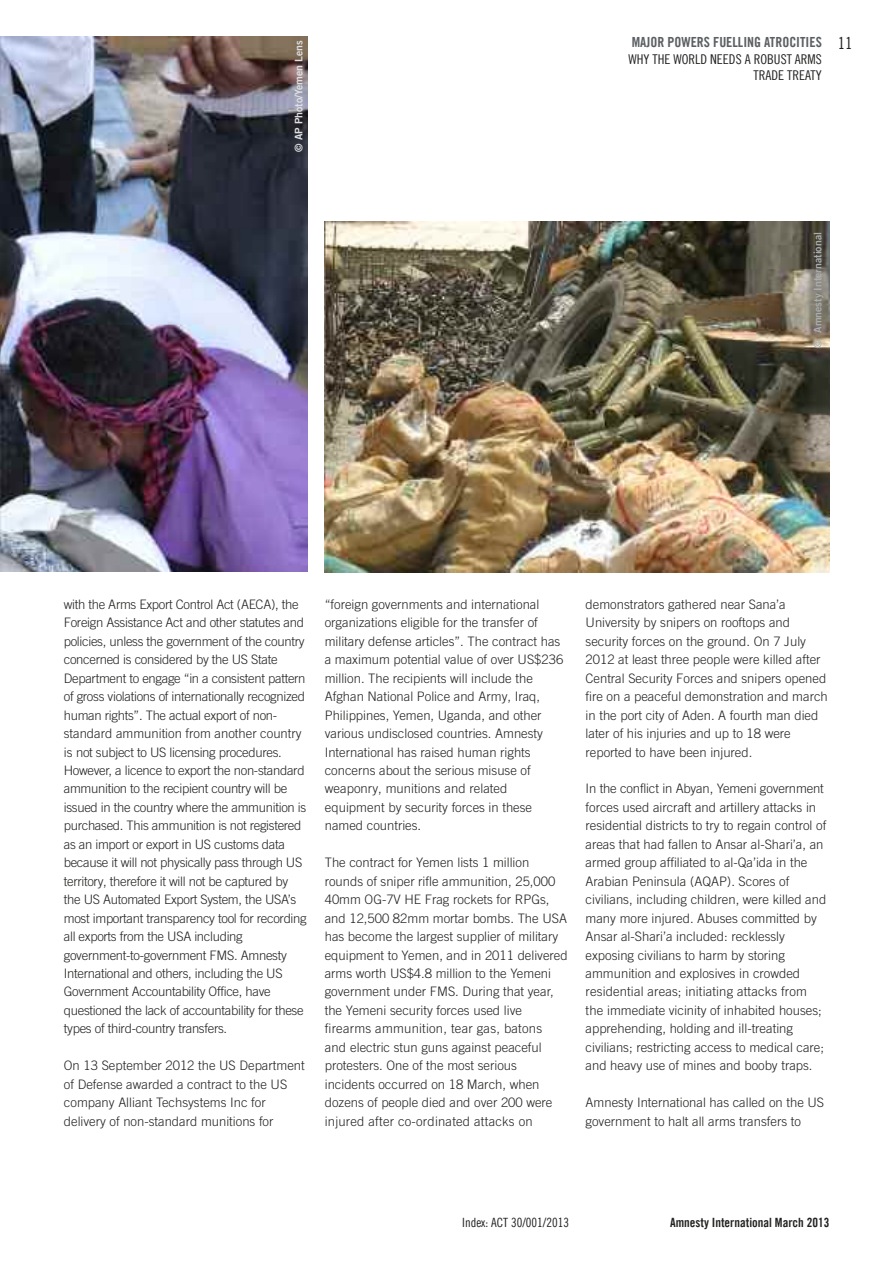
<style>
.page{position:relative;width:893px;height:1263px;background:#fff}
.page>*{position:absolute;margin:0;border:0;box-sizing:border-box;transform-origin:0 0}
.t1{font:16.5px "Amnesty Trade Gothic Cn 18";color:#222221}
.t2{font:13.95px "Amnesty Trade Gothic Bd Cn 20";color:#5a5f62}
.t3{font:13.5px/16.2px "Amnesty Trade Gothic Cn 18";color:#222221;text-align:right}
.t4{font:300 13.05px/18.5px "Amnesty Trade Gothic";color:#222221}
.t5{font:300 13.05px/18.5px "Amnesty Trade Gothic";letter-spacing:-.02em;color:#222221}
.t6{font:12.75px "Amnesty Trade Gothic Bd Cn 20";color:#222221}
.t7{font:12.75px "Amnesty Trade Gothic Cn 18";color:#222221}
.t8{font:10.5px "Amnesty Trade Gothic Bd 2";color:#a9adb0}
.t9{font:10.5px "Amnesty Trade Gothic Bd 2";color:#dee0e2}
</style>
<div class="page">
<img style="left:325px;top:221px;width:504px;height:351px">
<img style="left:0;top:37px;width:308px;height:535px">
<p class="t9" style="left:292px;top:152px;width:113px;rotate:-90deg">© AP Photo/Yemen Lens</p>
<p class="t2" style="left:632px;top:33px;width:192px">MAJOR POWERS FUELLING ATROCITIES</p>
<p class="t3" style="left:628px;top:50px;width:195px">WHY THE WORLD NEEDS A ROBUST ARMS<br>TRADE TREATY</p>
<p class="t1" style="left:838px;top:33px;width:16px">11</p>
<p class="t8" style="left:811px;top:348px;width:117px;rotate:-90deg">© Amnesty International</p>
<p class="t5" style="left:64px;top:595px;width:244px">with the Arms Export Control Act (AECA), the Foreign Assistance Act and other statutes and policies, unless the government of the country concerned is considered by the US State Department to engage “in a consistent pattern of gross violations of internationally recognized human rights”. The actual export of non&shy;standard ammunition from another country is not subject to US licensing procedures.<br>However, a licence to export the non-standard ammunition to the recipient country will be issued in the country where the ammunition is purchased. This ammunition is not registered as an import or export in US customs data because it will not physically pass through US territory, therefore it will not be captured by the US Automated Export System, the USA’s most important transparency tool for recording all exports from the USA including government-to-government FMS. Amnesty International and others, including the US Government Accountability Office, have questioned the lack of accountability for these types of third-country transfers.</p>
<p class="t4" style="left:64px;top:1056px;width:242px">On 13 September 2012 the US Department of Defense awarded a contract to the US company Alliant Techsystems Inc for delivery of non-standard munitions for</p>
<p class="t4" style="left:325px;top:595px;width:240px">“foreign governments and international organizations eligible for the transfer of military defense articles”. The contract has a maximum potential value of over US$236 million. The recipients will include the Afghan National Police and Army, Iraq, Philippines, Yemen, Uganda, and other various undisclosed countries. Amnesty International has raised human rights concerns about the serious misuse of weaponry, munitions and related equipment by security forces in these named countries.</p>
<p class="t4" style="left:325px;top:853px;width:244px">The contract for Yemen lists 1 million rounds of sniper rifle ammunition, 25,000<br>40mm OG-7V HE Frag rockets for RPGs, and 12,500 82mm mortar bombs. The USA has become the largest supplier of military equipment to Yemen, and in 2011 delivered arms worth US$4.8 million to the Yemeni government under FMS. During that year, the Yemeni security forces used live firearms ammunition, tear gas, batons<br>and electric stun guns against peaceful protesters. One of the most serious incidents occurred on 18 March, when dozens of people died and over 200 were injured after co-ordinated attacks on</p>
<p class="t4" style="left:586px;top:595px;width:244px">demonstrators gathered near Sana’a University by snipers on rooftops and security forces on the ground. On 7 July 2012 at least three people were killed after Central Security Forces and snipers opened fire on a peaceful demonstration and march in the port city of Aden. A fourth man died later of his injuries and up to 18 were reported to have been injured.</p>
<p class="t4" style="left:586px;top:779px;width:242px">In the conflict in Abyan, Yemeni government forces used aircraft and artillery attacks in residential districts to try to regain control of areas that had fallen to Ansar al-Shari’a, an armed group affiliated to al-Qa’ida in the Arabian Peninsula (AQAP). Scores of civilians, including children, were killed and many more injured. Abuses committed by Ansar al-Shari’a included: recklessly exposing civilians to harm by storing ammunition and explosives in crowded residential areas; initiating attacks from the immediate vicinity of inhabited houses; apprehending, holding and ill-treating civilians; restricting access to medical care; and heavy use of mines and booby traps.</p>
<p class="t4" style="left:586px;top:1093px;width:240px">Amnesty International has called on the US government to halt all arms transfers to</p>
<p class="t7" style="left:462px;top:1214px;width:108px">INDEX: ACT 30/001/2013</p>
<p class="t6" style="left:670px;top:1214px;width:161px">AMNESTY INTERNATIONAL MARCH 2013</p>
</div>
